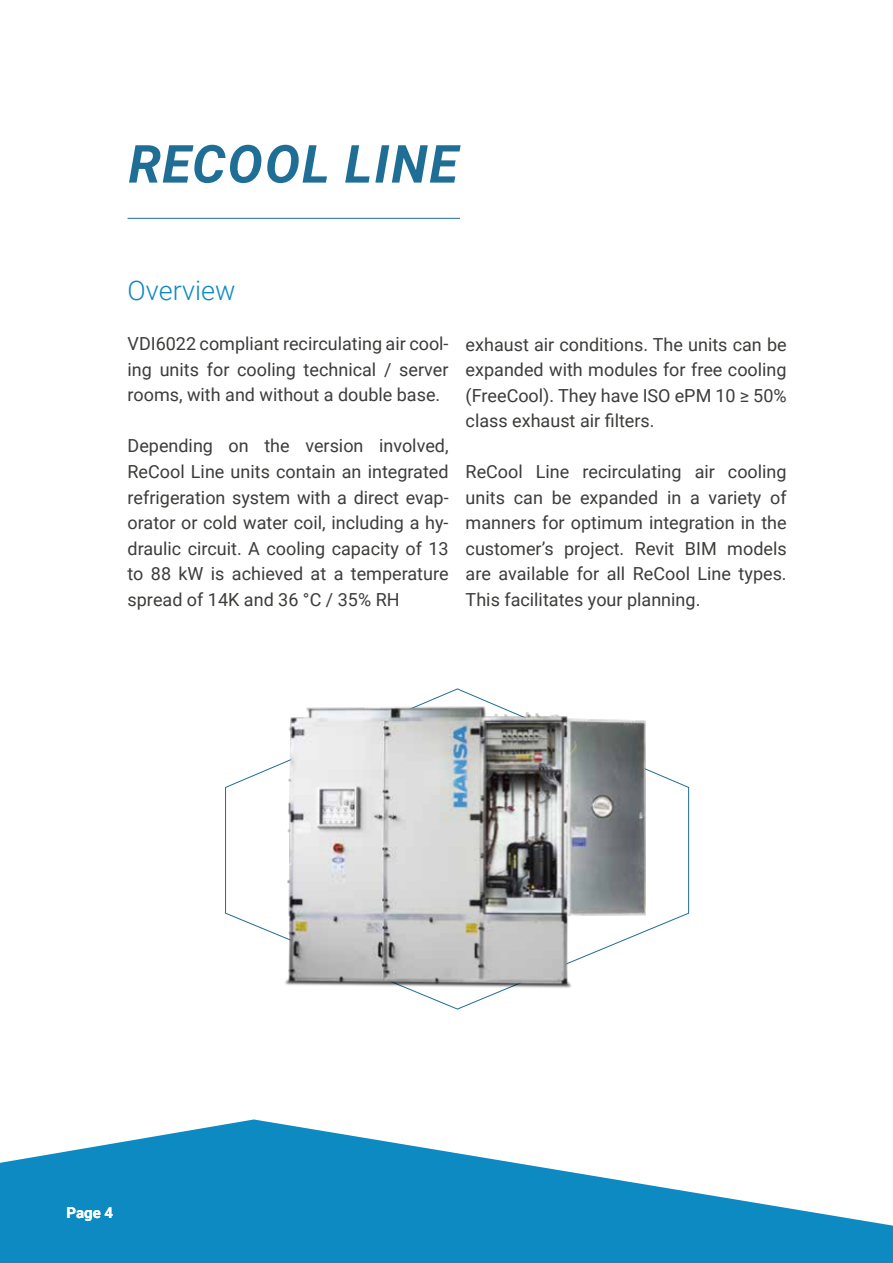
<style>
.page{position:relative;width:893px;height:1263px;background:#fff}
.page>*{position:absolute;margin:0;border:0;box-sizing:border-box;transform-origin:0 0}
.t1{font:italic 700 52.5px "Roboto";letter-spacing:.035em;color:#1e6e96}
.t2{font:300 27px "Roboto";color:#0d8ac1}
.t3{font:18px/25.5px "Roboto";color:#3c3c3b;text-align:justify}
.t4{font:700 15px "Roboto";color:#fff}
</style>
<div class="page">
<svg style="left:225px;top:781px;width:464px;height:228px"></svg>
<hr style="left:128px;top:218px;width:332px;height:1px;background:#1e6e96">
<svg style="left:0;top:1119px;width:893px;height:144px;fill:#0d8ac1"></svg>
<img style="left:234px;top:688px;width:442px;height:308px">
<h1 class="t1" style="left:128px;top:127px;width:331px">RECOOL LINE</h1>
<h2 class="t2" style="left:128px;top:272px;width:109px">Overview</h2>
<p class="t3" style="left:128px;top:331px;width:323px">VDI6022 compliant recirculating air cool&shy;ing units for cooling technical / server rooms, with and without a double base.</p>
<p class="t3" style="left:128px;top:433px;width:323px">Depending on the version involved, ReCool Line units contain an integrated refrigeration system with a direct evap&shy;orator or cold water coil, including a hy&shy;draulic circuit. A cooling capacity of 13 to 88 kW is achieved at a temperature spread of 14K and 36 °C / 35% RH</p>
<p class="t3" style="left:466px;top:331px;width:323px">exhaust air conditions. The units can be expanded with modules for free cooling (FreeCool). They have ISO ePM 10 ≥ 50% class exhaust air filters.</p>
<p class="t3" style="left:466px;top:458px;width:323px">ReCool Line recirculating air cooling units can be expanded in a variety of manners for optimum integration in the customer’s project. Revit BIM models are available for all ReCool Line types.<br>This facilitates your planning.</p>
<p class="t4" style="left:67px;top:1202px;width:48px">Page 4</p>
</div>
